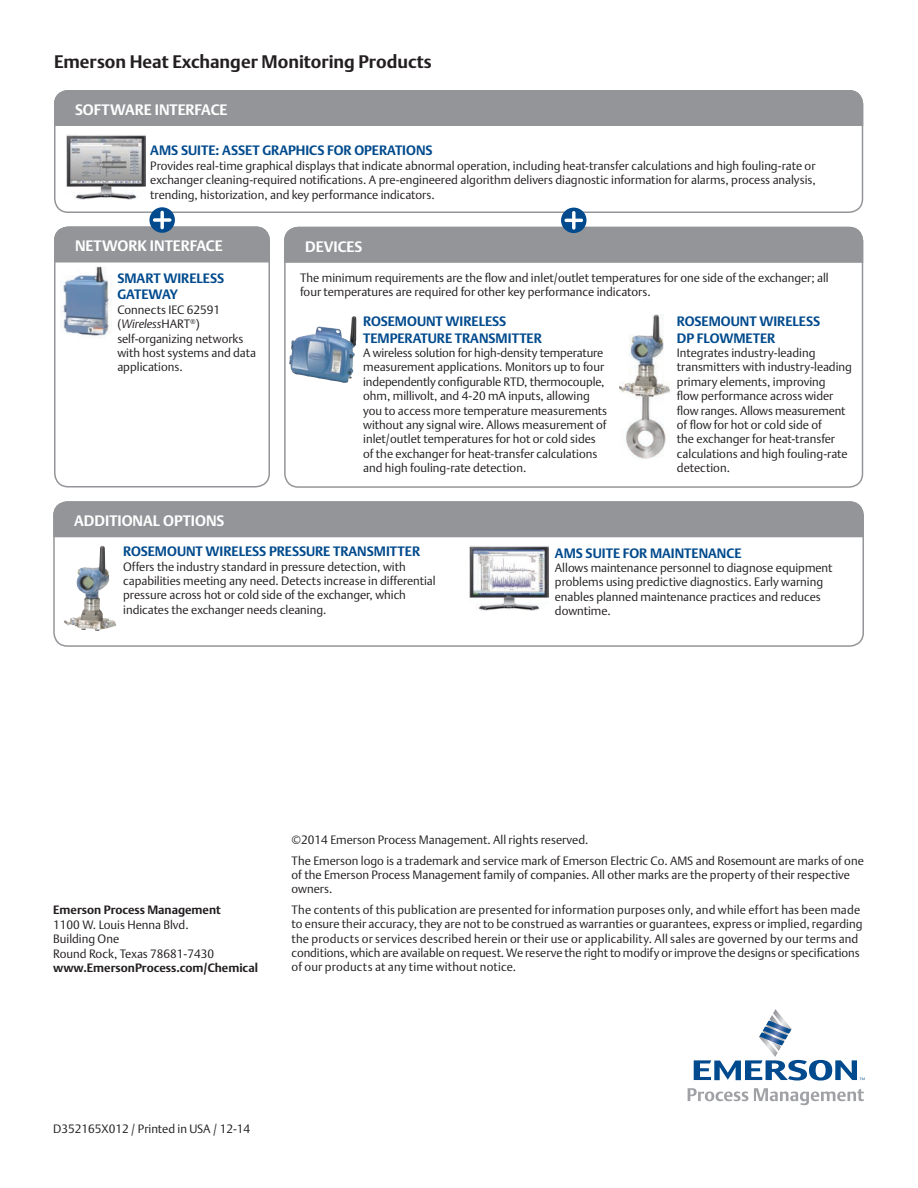
<style>
.page{position:relative;width:918px;height:1188px;background:#fff}
.page>*{position:absolute;margin:0;border:0;box-sizing:border-box;transform-origin:0 0}
.t1{font:700 18px "DTL Argo T";color:#231f20}
.t2{font:700 15px "DTL Argo T";color:#fff}
.t3{font:700 13.5px/16.2px "DTL Argo T";color:#004a8d}
.t4{font:12px/14.4px "DTL Argo T Light";color:#231f20}
.t5{font:700 12px "DTL Argo T";color:#231f20}
.s1{font-style:italic}
</style>
<div class="page">
<svg style="left:694px;top:1009px;width:171px;height:72px"></svg>
<svg style="left:688px;top:1088px;width:60px;height:13px"></svg>
<svg style="left:754px;top:1088px;width:110px;height:17px"></svg>
<div style="left:54px;top:90px;width:809px;height:123px;border:2px solid #939598;border-radius:14px"></div>
<div style="left:53px;top:501px;width:811px;height:146px;border:2px solid #939598;border-radius:14px"></div>
<div style="left:54px;top:226px;width:216px;height:262px;border:2px solid #939598;border-radius:14px"></div>
<div style="left:54px;top:90px;width:810px;height:37px;background:#939598"></div>
<div style="left:53px;top:501px;width:811px;height:37px;background:#939598"></div>
<div style="left:54px;top:226px;width:216px;height:37px;background:#939598"></div>
<svg style="left:284px;top:226px;width:580px;height:38px;background:#989a9d"></svg>
<div style="left:66px;top:134px;width:84px;height:68px;background:linear-gradient(to right,#fff,#fff)"></div>
<img style="left:66px;top:134px;width:79px;height:65px">
<img style="left:470px;top:546px;width:79px;height:64px">
<img style="left:60px;top:266px;width:52px;height:72px">
<img style="left:349px;top:316px;width:4px;height:25px">
<img style="left:619px;top:314px;width:51px;height:145px">
<div style="left:149px;top:207px;width:26px;height:26px;background:#004a8d;border-radius:50%"></div>
<svg style="left:160px;top:211px;width:4px;height:18px"></svg>
<svg style="left:153px;top:218px;width:18px;height:4px"></svg>
<div style="left:561px;top:208px;width:26px;height:25px;background:#004a8d;border-radius:50%"></div>
<svg style="left:572px;top:211px;width:4px;height:19px"></svg>
<hr style="left:565px;top:219px;width:18px;height:3px;background:#fff;border-radius:2px">
<img style="left:79px;top:546px;width:23px;height:23px">
<p class="t1" style="left:54px;top:51px;width:379px">Emerson Heat Exchanger Monitoring Products</p>
<p class="t2" style="left:75px;top:101px;width:154px">SOFTWARE INTERFACE</p>
<p class="t3" style="left:150px;top:142px;width:284px">AMS SUITE: ASSET GRAPHICS FOR OPERATIONS</p>
<p class="t4" style="left:150px;top:158px;width:667px;text-align:justify">Provides real-time graphical displays that indicate abnormal operation, including heat-transfer calculations and high fouling-rate or exchanger cleaning-required notifications. A pre-engineered algorithm delivers diagnostic information for alarms, process analysis, trending, historization, and key performance indicators.</p>
<p class="t2" style="left:75px;top:237px;width:149px">NETWORK INTERFACE</p>
<p class="t2" style="left:305px;top:237px;width:59px">DEVICES</p>
<p class="t3" style="left:117px;top:270px;width:108px">SMART WIRELESS<br>GATEWAY</p>
<p class="t4" style="left:117px;top:302px;width:104px">Connects IEC 62591 (<span class="s1">Wireless</span>HART<sup>®</sup>)</p>
<p class="t4" style="left:117px;top:331px;width:140px">self-organizing networks with host systems and data applications.</p>
<p class="t2" style="left:74px;top:512px;width:152px">ADDITIONAL OPTIONS</p>
<p class="t4" style="left:300px;top:270px;width:530px">The minimum requirements are the flow and inlet/outlet temperatures for one side of the exchanger; all four temperatures are required for other key performance indicators.</p>
<p class="t3" style="left:363px;top:313px;width:145px">ROSEMOUNT WIRELESS</p>
<p class="t3" style="left:363px;top:330px;width:180px">TEMPERATURE TRANSMITTER</p>
<p class="t4" style="left:363px;top:345px;width:246px">A wireless solution for high-density temperature measurement applications. Monitors up to four independently configurable RTD, thermocouple, ohm, millivolt, and 4-20 mA inputs, allowing you to access more temperature measurements without any signal wire. Allows measurement of inlet/outlet temperatures for hot or cold sides of the exchanger for heat-transfer calculations and high fouling-rate detection.</p>
<p class="t3" style="left:677px;top:313px;width:145px">ROSEMOUNT WIRELESS</p>
<p class="t3" style="left:677px;top:330px;width:100px">DP FLOWMETER</p>
<p class="t4" style="left:677px;top:345px;width:177px">Integrates industry-leading transmitters with industry-leading primary elements, improving<br>flow performance across wider flow ranges. Allows measurement of flow for hot or cold side of<br>the exchanger for heat-transfer calculations and high fouling-rate detection.</p>
<p class="t3" style="left:123px;top:543px;width:298px">ROSEMOUNT WIRELESS PRESSURE TRANSMITTER</p>
<p class="t4" style="left:123px;top:559px;width:314px">Offers the industry standard in pressure detection, with capabilities meeting any need. Detects increase in differential pressure across hot or cold side of the exchanger, which indicates the exchanger needs cleaning.</p>
<p class="t3" style="left:555px;top:545px;width:188px">AMS SUITE FOR MAINTENANCE</p>
<p class="t4" style="left:555px;top:560px;width:279px">Allows maintenance personnel to diagnose equipment problems using predictive diagnostics. Early warning enables planned maintenance practices and reduces downtime.</p>
<p class="t5" style="left:53px;top:903px;width:169px">Emerson Process Management</p>
<p class="t4" style="left:53px;top:917px;width:137px">1100 W. Louis Henna Blvd.</p>
<p class="t4" style="left:53px;top:932px;width:68px">Building One</p>
<p class="t4" style="left:53px;top:946px;width:162px">Round Rock, Texas 78681-7430</p>
<p class="t5" style="left:53px;top:961px;width:206px">www.EmersonProcess.com/Chemical</p>
<p class="t4" style="left:292px;top:833px;width:298px">©2014 Emerson Process Management. All rights reserved.</p>
<p class="t4" style="left:292px;top:853px;width:574px">The Emerson logo is a trademark and service mark of Emerson Electric Co. AMS and Rosemount are marks of one of the Emerson Process Management family of companies. All other marks are the property of their respective owners.</p>
<p class="t4" style="left:292px;top:902px;width:573px">The contents of this publication are presented for information purposes only, and while effort has been made to ensure their accuracy, they are not to be construed as warranties or guarantees, express or implied, regarding the products or services described herein or their use or applicability. All sales are governed by our terms and conditions, which are available on request. We reserve the right to modify or improve the designs or specifications of our products at any time without notice.</p>
<p class="t4" style="left:53px;top:1122px;width:199px">D352165X012 / Printed in USA / 12-14</p>
</div>
